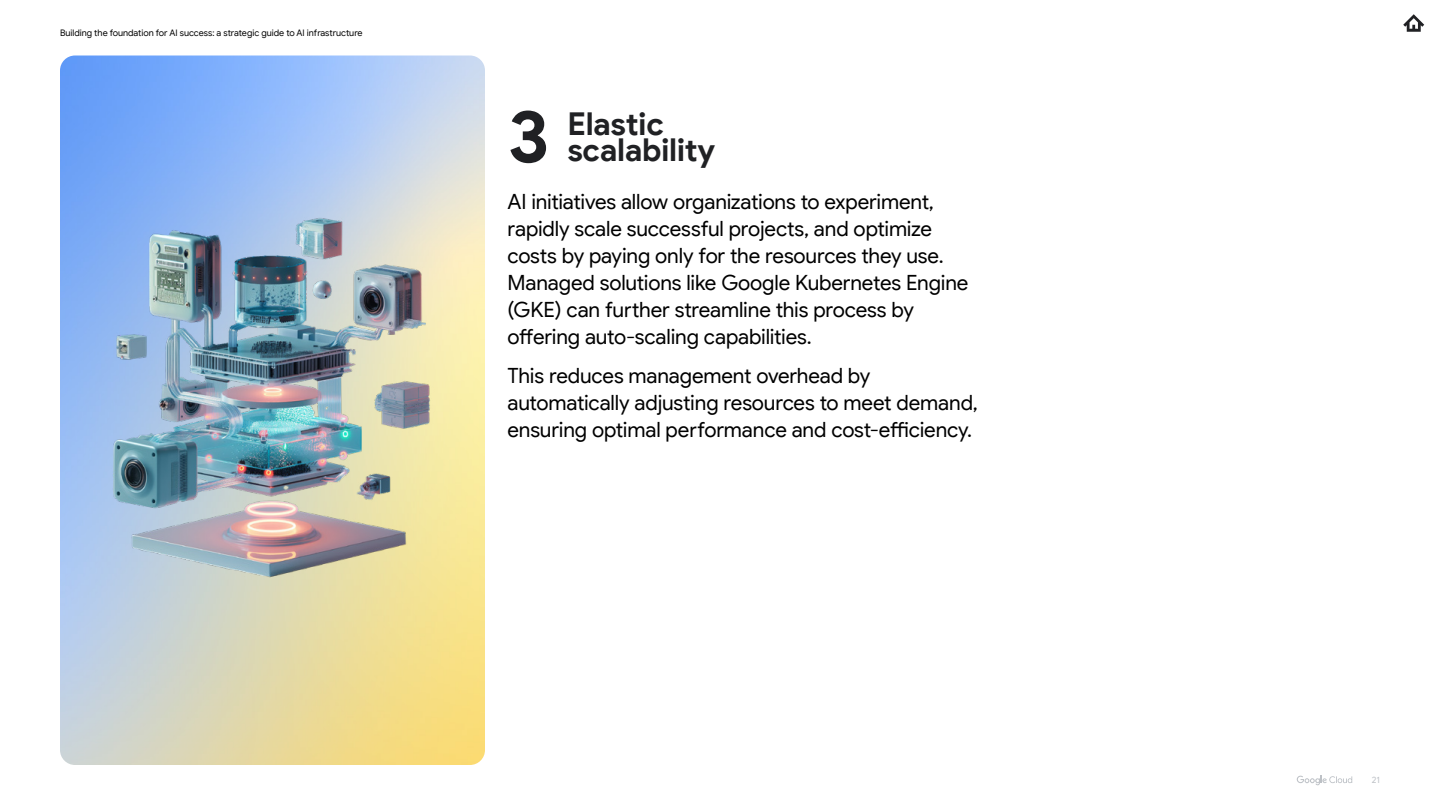
<style>
.page{position:relative;width:1440px;height:810px;background:#fff}
.page>*{position:absolute;margin:0;border:0;box-sizing:border-box;transform-origin:0 0}
.t1{font:700 73.5px "Google Sans";color:#202124}
.t2{font:700 31.5px/26.8px "Google Sans Display";letter-spacing:-.01em;color:#202124}
.t3{font:21px/27px "Google Sans Display";letter-spacing:-.005em;color:#000}
.t4{font:9px "Google Sans";letter-spacing:-.005em;color:#000}
.t5{font:9px "Google Sans";color:#bdc1c6}
</style>
<div class="page">
<img style="left:60px;top:56px;width:425px;height:709px">
<img style="left:93px;top:200px;width:359px;height:396px">
<svg style="left:1403px;top:14px;width:21px;height:18px"></svg>
<svg style="left:1297px;top:776px;width:55px;height:9px"></svg>
<p class="t4" style="left:60px;top:27px;width:304px">Building the foundation for AI success: a strategic guide to AI infrastructure</p>
<h1 class="t1" style="left:507px;top:91px;width:43px">3</h1>
<h2 class="t2" style="left:567px;top:111px;width:150px">Elastic scalability</h2>
<p class="t3" style="left:508px;top:188px;width:463px">AI initiatives allow organizations to experiment, rapidly scale successful projects, and optimize costs by paying only for the resources they use.<br>Managed solutions like Google Kubernetes Engine (GKE) can further streamline this process by offering auto-scaling capabilities.</p>
<p class="t3" style="left:508px;top:362px;width:472px">This reduces management overhead by automatically adjusting resources to meet demand, ensuring optimal performance and cost-efficiency.</p>
<p class="t5" style="left:1372px;top:774px;width:10px">21</p>
</div>
